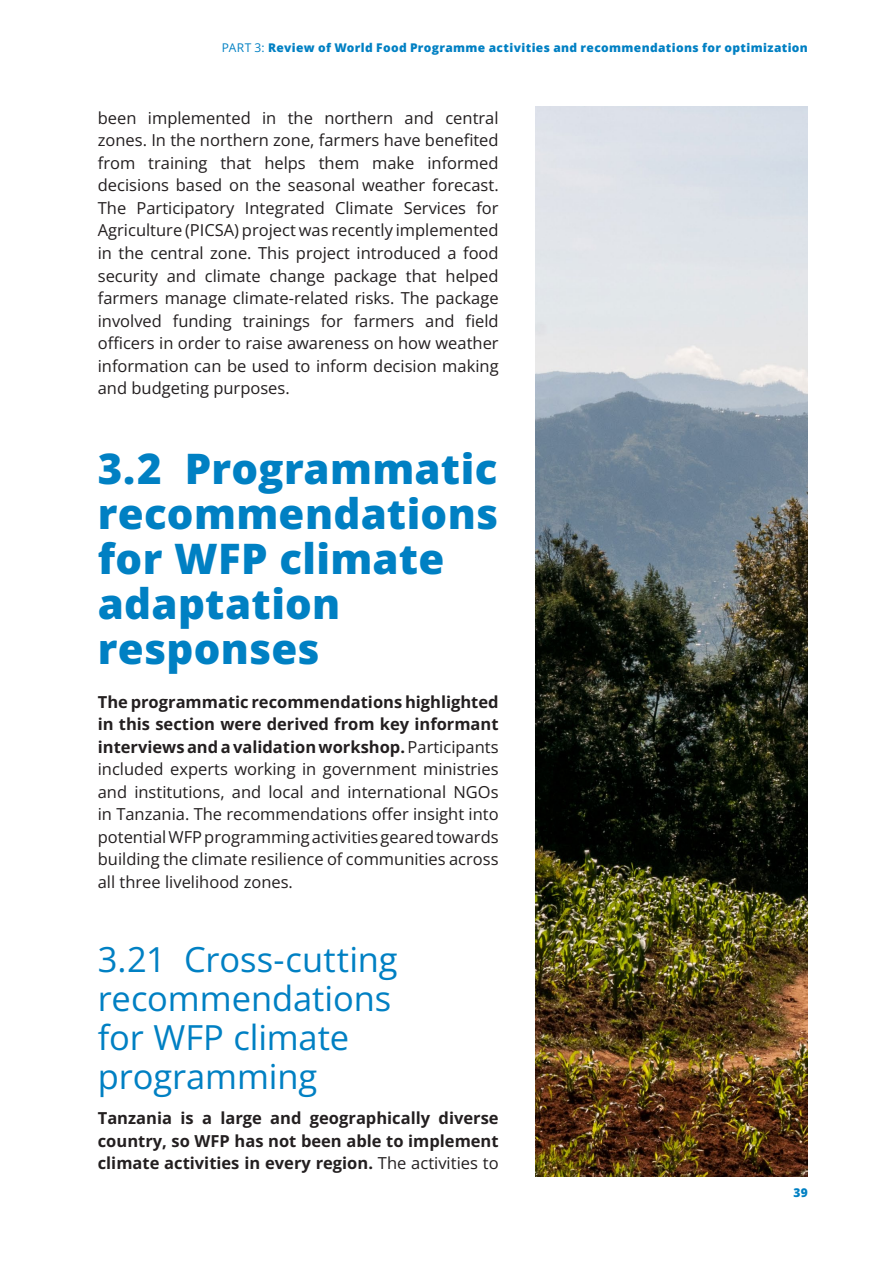
<style>
.page{position:relative;width:893px;height:1263px;background:#fff}
.page>*{position:absolute;margin:0;border:0;box-sizing:border-box;transform-origin:0 0}
.t1{font:800 42px/45px "Open Sans";letter-spacing:.005em;color:#0080c3}
.t2{font:34.5px/39px "Open Sans";letter-spacing:-.005em;color:#0080c3}
.t3{font:16.5px/22.5px "Open Sans";color:#231f20;text-align:justify}
.t4{font:700 16.5px/22.5px "Open Sans";color:#231f20;text-align:justify}
.t5{font:800 12px "Open Sans";letter-spacing:.03em;color:#0080c3}
.s1{font-weight:400}
.s2{font-weight:700}
</style>
<div class="page">
<img style="left:536px;top:106px;width:272px;height:1070px">
<p class="t5" style="left:222px;top:40px;width:588px"><span class="s1">PART 3:</span> Review of World Food Programme activities and recommendations for optimization</p>
<p class="t3" style="left:98px;top:106px;width:402px">been implemented in the northern and central zones. In the northern zone, farmers have benefited from training that helps them make informed decisions based on the seasonal weather forecast.<br>The Participatory Integrated Climate Services for Agriculture (PICSA) project was recently implemented in the central zone. This project introduced a food security and climate change package that helped farmers manage climate-related risks. The package involved funding trainings for farmers and field officers in order to raise awareness on how weather information can be used to inform decision making and budgeting purposes.</p>
<h1 class="t1" style="left:98px;top:445px;width:402px">3.2 Programmatic recommendations for WFP climate adaptation responses</h1>
<p class="t3" style="left:98px;top:690px;width:402px"><span class="s2">The programmatic recommendations highlighted in this section were derived from key informant interviews and a validation workshop.</span> Participants included experts working in government ministries and institutions, and local and international NGOs in Tanzania. The recommendations offer insight into potential WFP programming activities geared towards building the climate resilience of communities across all three livelihood zones.</p>
<h2 class="t2" style="left:98px;top:939px;width:301px">3.21 Cross-cutting recommendations for WFP climate programming</h2>
<p class="t4" style="left:98px;top:1106px;width:402px">Tanzania is a large and geographically diverse country, so WFP has not been able to implement climate activities in every region. <span class="s1">The activities to</span></p>
<p class="t5" style="left:793px;top:1184px;width:16px">39</p>
</div>
